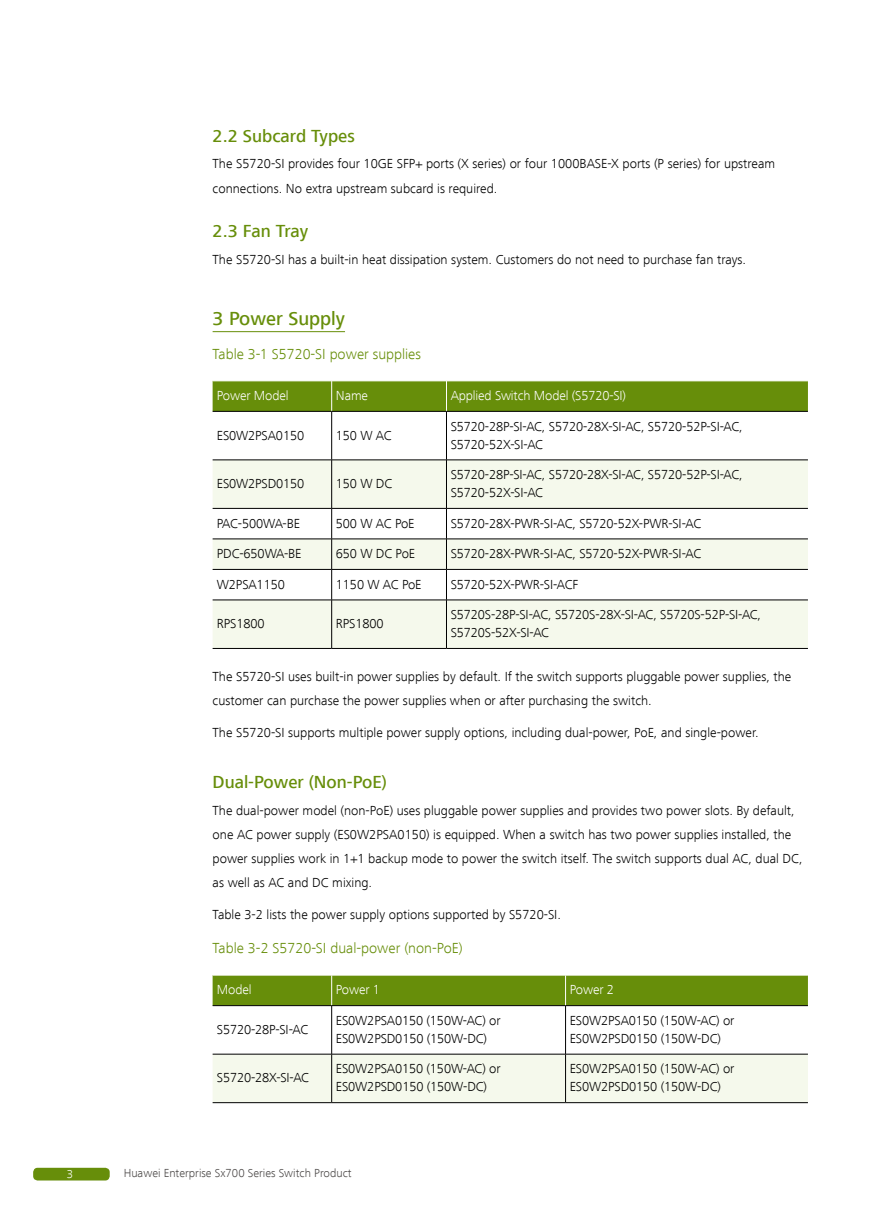
<style>
.page{position:relative;width:893px;height:1212px;background:#fff}
.page>*{position:absolute;margin:0;border:0;box-sizing:border-box;transform-origin:0 0}
.t1{font:500 19.5px "Frutiger Next LT";color:#678e0a}
.t2{font:500 18px "Frutiger Next LT";color:#678e0a}
.t3{font:300 15px "Frutiger Next LT";color:#678e0a}
.t4{font:300 13.5px/18px "Frutiger Next LT";color:#000}
.t5{font:300 13.5px "Frutiger Next LT";letter-spacing:-.01em;color:#fff}
.t6{font:300 12px "Frutiger Next LT";color:#4c4948}
.t7{font:300 12px "Frutiger Next LT";color:#fff}
</style>
<div class="page">
<hr style="left:213px;top:331px;width:132px;height:1px;background:#678e0a">
<div style="left:213px;top:382px;width:595px;height:29px;background:#678e0a"></div>
<svg style="left:213px;top:461px;width:595px;height:187px;fill:#f5f9ec"></svg>
<hr style="left:331px;top:381px;width:1px;height:30px;background:#fff">
<hr style="left:446px;top:381px;width:1px;height:30px;background:#fff">
<hr style="left:213px;top:411px;width:119px;height:1px;background:#000">
<hr style="left:332px;top:411px;width:114px;height:1px;background:#000">
<hr style="left:331px;top:412px;width:1px;height:48px;background:#000">
<hr style="left:446px;top:411px;width:362px;height:1px;background:#000">
<hr style="left:446px;top:412px;width:1px;height:48px;background:#000">
<hr style="left:213px;top:460px;width:119px;height:1px;background:#000">
<hr style="left:332px;top:460px;width:114px;height:1px;background:#000">
<hr style="left:331px;top:460px;width:1px;height:48px;background:#000">
<hr style="left:446px;top:460px;width:362px;height:1px;background:#000">
<hr style="left:446px;top:460px;width:1px;height:48px;background:#000">
<hr style="left:213px;top:508px;width:119px;height:1px;background:#000">
<hr style="left:332px;top:508px;width:114px;height:1px;background:#000">
<hr style="left:331px;top:509px;width:1px;height:30px;background:#000">
<hr style="left:446px;top:508px;width:362px;height:1px;background:#000">
<hr style="left:446px;top:509px;width:1px;height:30px;background:#000">
<hr style="left:213px;top:539px;width:119px;height:1px;background:#000">
<hr style="left:332px;top:539px;width:114px;height:1px;background:#000">
<hr style="left:331px;top:539px;width:1px;height:30px;background:#000">
<hr style="left:446px;top:539px;width:362px;height:1px;background:#000">
<hr style="left:446px;top:539px;width:1px;height:30px;background:#000">
<hr style="left:213px;top:569px;width:119px;height:1px;background:#000">
<hr style="left:332px;top:569px;width:114px;height:1px;background:#000">
<hr style="left:331px;top:570px;width:1px;height:30px;background:#000">
<hr style="left:446px;top:569px;width:362px;height:1px;background:#000">
<hr style="left:446px;top:570px;width:1px;height:30px;background:#000">
<hr style="left:213px;top:600px;width:119px;height:1px;background:#000">
<hr style="left:332px;top:600px;width:114px;height:1px;background:#000">
<hr style="left:331px;top:600px;width:1px;height:48px;background:#000">
<hr style="left:446px;top:600px;width:362px;height:1px;background:#000">
<hr style="left:446px;top:600px;width:1px;height:48px;background:#000">
<hr style="left:213px;top:648px;width:119px;height:1px;background:#000">
<hr style="left:332px;top:648px;width:114px;height:1px;background:#000">
<hr style="left:446px;top:648px;width:362px;height:1px;background:#000">
<div style="left:213px;top:976px;width:595px;height:29px;background:#678e0a"></div>
<div style="left:213px;top:1055px;width:595px;height:47px;background:#f5f9ec"></div>
<hr style="left:331px;top:975px;width:1px;height:30px;background:#fff">
<hr style="left:565px;top:975px;width:1px;height:30px;background:#fff">
<hr style="left:213px;top:1005px;width:119px;height:1px;background:#000">
<hr style="left:332px;top:1005px;width:234px;height:1px;background:#000">
<hr style="left:331px;top:1006px;width:1px;height:48px;background:#000">
<hr style="left:566px;top:1005px;width:242px;height:1px;background:#000">
<hr style="left:565px;top:1006px;width:1px;height:48px;background:#000">
<hr style="left:213px;top:1054px;width:119px;height:1px;background:#000">
<hr style="left:332px;top:1054px;width:234px;height:1px;background:#000">
<hr style="left:331px;top:1054px;width:1px;height:48px;background:#000">
<hr style="left:566px;top:1054px;width:242px;height:1px;background:#000">
<hr style="left:565px;top:1054px;width:1px;height:48px;background:#000">
<hr style="left:213px;top:1102px;width:119px;height:1px;background:#000">
<hr style="left:332px;top:1102px;width:234px;height:1px;background:#000">
<hr style="left:566px;top:1102px;width:242px;height:1px;background:#000">
<div style="left:33px;top:1168px;width:77px;height:12px;background:#678e0a;border-radius:4px"></div>
<h2 class="t2" style="left:213px;top:126px;width:144px">2.2 Subcard Types</h2>
<p class="t4" style="left:213px;top:152px;width:564px;line-height:24px">The S5720-SI provides four 10GE SFP+ ports (X series) or four 1000BASE-X ports (P series) for upstream connections. No extra upstream subcard is required.</p>
<h2 class="t2" style="left:213px;top:221px;width:97px">2.3 Fan Tray</h2>
<p class="t4" style="left:213px;top:250px;width:535px">The S5720-SI has a built-in heat dissipation system. Customers do not need to purchase fan trays.</p>
<h1 class="t1" style="left:213px;top:308px;width:134px">3 Power Supply</h1>
<p class="t3" style="left:213px;top:346px;width:210px">Table 3-1 S5720-SI power supplies</p>
<p class="t5" style="left:217px;top:388px;width:73px">Power Model</p>
<p class="t5" style="left:336px;top:388px;width:34px">Name</p>
<p class="t5" style="left:451px;top:388px;width:177px">Applied Switch Model (S5720-SI)</p>
<p class="t4" style="left:217px;top:426px;width:89px">ES0W2PSA0150</p>
<p class="t4" style="left:336px;top:426px;width:57px">150 W AC</p>
<p class="t4" style="left:451px;top:417px;width:294px">S5720-28P-SI-AC, S5720-28X-SI-AC, S5720-52P-SI-AC,<br>S5720-52X-SI-AC</p>
<p class="t4" style="left:217px;top:475px;width:89px">ES0W2PSD0150</p>
<p class="t4" style="left:336px;top:475px;width:58px">150 W DC</p>
<p class="t4" style="left:451px;top:466px;width:294px">S5720-28P-SI-AC, S5720-28X-SI-AC, S5720-52P-SI-AC,<br>S5720-52X-SI-AC</p>
<p class="t4" style="left:217px;top:514px;width:85px">PAC-500WA-BE</p>
<p class="t4" style="left:336px;top:514px;width:80px">500 W AC PoE</p>
<p class="t4" style="left:451px;top:514px;width:252px">S5720-28X-PWR-SI-AC, S5720-52X-PWR-SI-AC</p>
<p class="t4" style="left:217px;top:545px;width:86px">PDC-650WA-BE</p>
<p class="t4" style="left:336px;top:545px;width:81px">650 W DC PoE</p>
<p class="t4" style="left:451px;top:545px;width:252px">S5720-28X-PWR-SI-AC, S5720-52X-PWR-SI-AC</p>
<p class="t4" style="left:217px;top:575px;width:69px">W2PSA1150</p>
<p class="t4" style="left:336px;top:575px;width:87px">1150 W AC PoE</p>
<p class="t4" style="left:451px;top:575px;width:129px">S5720-52X-PWR-SI-ACF</p>
<p class="t4" style="left:217px;top:615px;width:49px">RPS1800</p>
<p class="t4" style="left:336px;top:615px;width:49px">RPS1800</p>
<p class="t4" style="left:451px;top:606px;width:312px">S5720S-28P-SI-AC, S5720S-28X-SI-AC, S5720S-52P-SI-AC,<br>S5720S-52X-SI-AC</p>
<p class="t4" style="left:213px;top:664px;width:580px;line-height:24px">The S5720-SI uses built-in power supplies by default. If the switch supports pluggable power supplies, the customer can purchase the power supplies when or after purchasing the switch.</p>
<p class="t4" style="left:213px;top:724px;width:548px">The S5720-SI supports multiple power supply options, including dual-power, PoE, and single-power.</p>
<h2 class="t2" style="left:213px;top:772px;width:176px">Dual-Power (Non-PoE)</h2>
<p class="t4" style="left:213px;top:798px;width:592px;line-height:24px">The dual-power model (non-PoE) uses pluggable power supplies and provides two power slots. By default, one AC power supply (ES0W2PSA0150) is equipped. When a switch has two power supplies installed, the power supplies work in 1+1 backup mode to power the switch itself. The switch supports dual AC, dual DC, as well as AC and DC mixing.</p>
<p class="t4" style="left:213px;top:906px;width:350px">Table 3-2 lists the power supply options supported by S5720-SI.</p>
<p class="t3" style="left:213px;top:940px;width:252px">Table 3-2 S5720-SI dual-power (non-PoE)</p>
<p class="t5" style="left:217px;top:982px;width:36px">Model</p>
<p class="t5" style="left:336px;top:982px;width:46px">Power 1</p>
<p class="t5" style="left:570px;top:982px;width:46px">Power 2</p>
<p class="t4" style="left:217px;top:1020px;width:93px">S5720-28P-SI-AC</p>
<p class="t4" style="left:336px;top:1011px;width:166px">ES0W2PSA0150 (150W-AC) or<br>ES0W2PSD0150 (150W-DC)</p>
<p class="t4" style="left:570px;top:1011px;width:166px">ES0W2PSA0150 (150W-AC) or<br>ES0W2PSD0150 (150W-DC)</p>
<p class="t4" style="left:217px;top:1069px;width:94px">S5720-28X-SI-AC</p>
<p class="t4" style="left:336px;top:1060px;width:166px">ES0W2PSA0150 (150W-AC) or<br>ES0W2PSD0150 (150W-DC)</p>
<p class="t4" style="left:570px;top:1060px;width:166px">ES0W2PSA0150 (150W-AC) or<br>ES0W2PSD0150 (150W-DC)</p>
<p class="t7" style="left:67px;top:1167px;width:8px">3</p>
<p class="t6" style="left:124px;top:1167px;width:229px">Huawei Enterprise Sx700 Series Switch Product</p>
</div>
